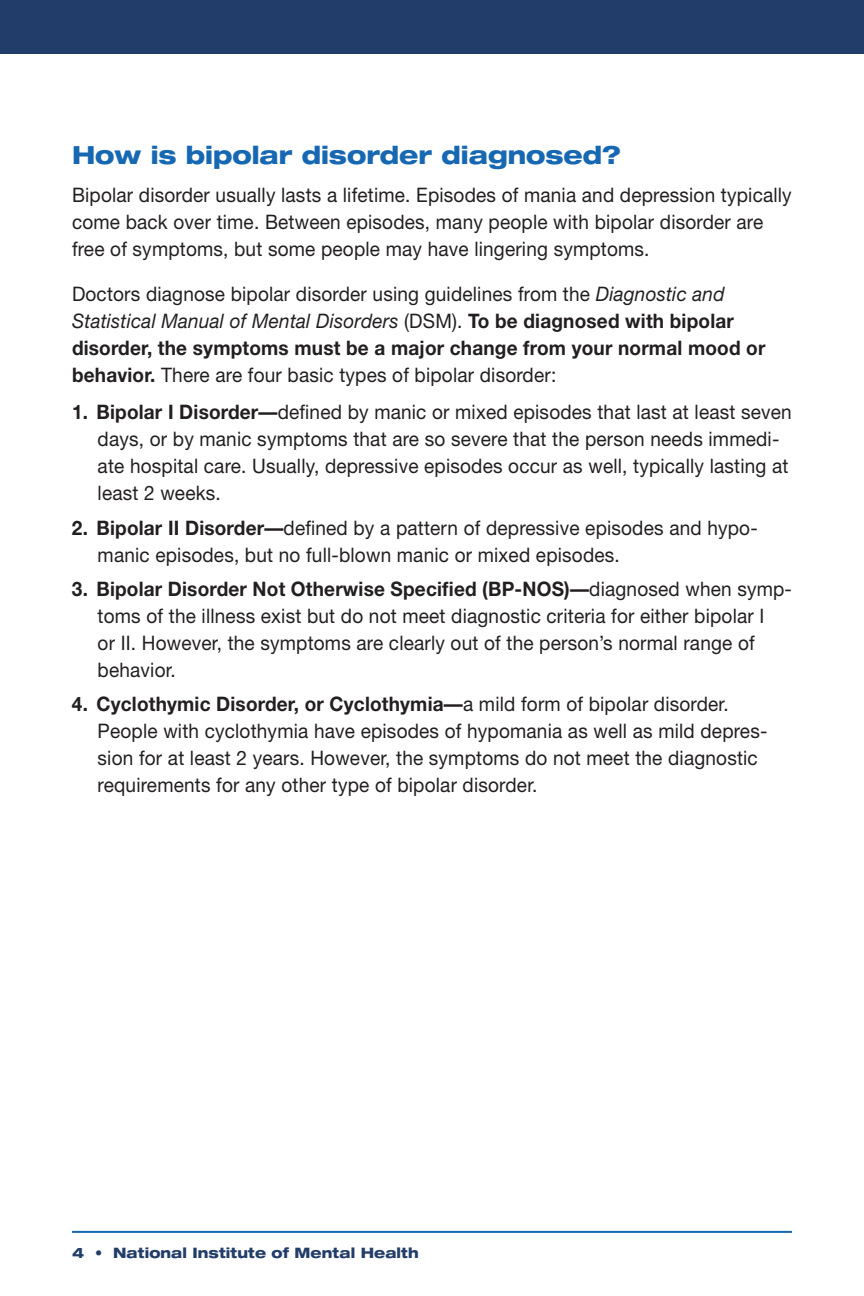
<style>
.page{position:relative;width:864px;height:1296px;background:#fff}
.page>*{position:absolute;margin:0;border:0;box-sizing:border-box;transform-origin:0 0}
.t1{font:800 expanded 25px "Helvetica Neue";color:#1768b2;scale:.95 1}
.t2{font:20px/27px "Helvetica Neue";letter-spacing:.01em;color:#231f20;scale:.95 1}
.t3{font:800 expanded 14.4px "Helvetica Neue";letter-spacing:.005em;color:#223d6a;scale:.95 1}
.s1{font-style:italic}
.s2{font-weight:700}
.s3{font-weight:900;font-stretch:normal}
</style>
<div class="page">
<div style="left:0;top:0;width:864px;height:54px;background:#223d6a"></div>
<hr style="left:72px;top:1231px;width:720px;height:2px;background:#1768b2">
<h2 class="t1" style="left:72px;top:139px;width:580px">How is bipolar disorder diagnosed?</h2>
<p class="t2" style="left:72px;top:181px;width:759px">Bipolar disorder usually lasts a lifetime. Episodes of mania and depression typically come back over time. Between episodes, many people with bipolar disorder are free of symptoms, but some people may have lingering symptoms.</p>
<p class="t2" style="left:72px;top:280px;width:731px">Doctors diagnose bipolar disorder using guidelines from the <span class="s1">Diagnostic and Statistical Manual of Mental Disorders</span> (DSM). <span class="s2">To be diagnosed with bipolar disorder, the symptoms must be a major change from your normal mood or behavior.</span> There are four basic types of bipolar disorder:</p>
<p class="t2" style="left:98px;top:398px;width:732px;text-indent:-26px"><span class="s2">1. Bipolar I Disorder—</span>defined by manic or mixed episodes that last at least seven days, or by manic symptoms that are so severe that the person needs immedi&shy;ate hospital care. Usually, depressive episodes occur as well, typically lasting at least 2 weeks.</p>
<p class="t2" style="left:98px;top:514px;width:696px;text-indent:-26px"><span class="s2">2. Bipolar II Disorder—</span>defined by a pattern of depressive episodes and hypo&shy;manic episodes, but no full-blown manic or mixed episodes.</p>
<p class="t2" style="left:98px;top:575px;width:732px;text-indent:-26px"><span class="s2">3. Bipolar Disorder Not Otherwise Specified (BP-NOS)—</span>diagnosed when symp&shy;toms of the illness exist but do not meet diagnostic criteria for either bipolar I<br>or II. However, the symptoms are clearly out of the person’s normal range of behavior.</p>
<p class="t2" style="left:98px;top:690px;width:707px;text-indent:-26px"><span class="s2">4. Cyclothymic Disorder, or Cyclothymia—</span>a mild form of bipolar disorder.<br>People with cyclothymia have episodes of hypomania as well as mild depres&shy;sion for at least 2 years. However, the symptoms do not meet the diagnostic requirements for any other type of bipolar disorder.</p>
<p class="t3" style="left:72px;top:1244px;width:366px">4 <span class="s3">•</span> National Institute of Mental Health</p>
</div>
